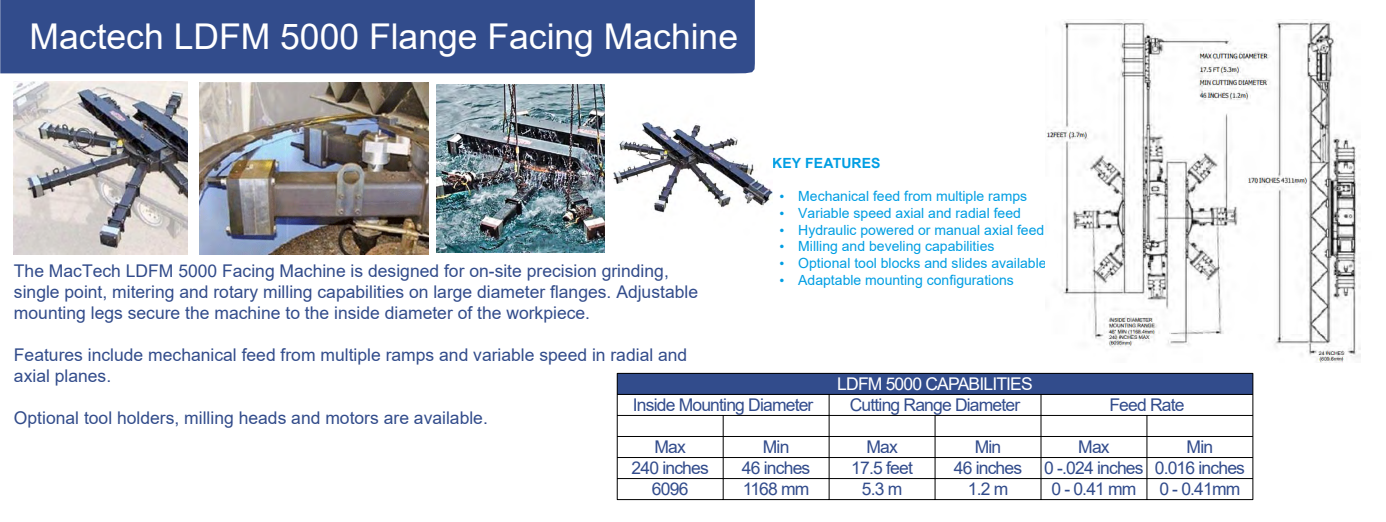
<style>
.page{position:relative;width:1386px;height:522px;background:#fff}
.page>*{position:absolute;margin:0;border:0;box-sizing:border-box;transform-origin:0 0}
.t1{font:35.52px "Arial";color:#fff}
.t2{font:17.5px/21px "Arial";color:#324c8b}
.t3{font:17.5px "Arial";letter-spacing:-.045em;color:#324c8c}
.t4{font:17.5px "Arial";letter-spacing:-.045em;color:#fff}
.t5{font:14px "Arial";color:#009ee3}
.t6{font:700 14px "Arial";letter-spacing:.01em;color:#009ee3}
.s1{font-family:"Times New Roman"}
</style>
<div class="page">
<div style="left:0;top:0;width:754px;height:73px;background:#324c8c"></div>
<img style="left:200px;top:82px;width:229px;height:172px">
<img style="left:436px;top:84px;width:168px;height:168px">
<img style="left:613px;top:120px;width:159px;height:93px">
<img style="left:1045px;top:19px;width:316px;height:343px">
<img style="left:14px;top:81px;width:173px;height:173px">
<div style="left:617px;top:373px;width:635px;height:21px;background:#324c8c"></div>
<hr style="left:617px;top:373px;width:1px;height:126px;background:#000">
<hr style="left:1252px;top:373px;width:1px;height:126px;background:#000">
<hr style="left:828px;top:394px;width:1px;height:105px;background:#000">
<hr style="left:1040px;top:394px;width:1px;height:105px;background:#000">
<hr style="left:723px;top:415px;width:1px;height:84px;background:#000">
<hr style="left:934px;top:415px;width:1px;height:84px;background:#000">
<hr style="left:1146px;top:415px;width:1px;height:84px;background:#000">
<hr style="left:617px;top:373px;width:635px;height:1px;background:#000">
<hr style="left:617px;top:394px;width:635px;height:1px;background:#000">
<hr style="left:617px;top:415px;width:635px;height:1px;background:#000">
<hr style="left:617px;top:436px;width:635px;height:1px;background:#000">
<hr style="left:617px;top:457px;width:635px;height:1px;background:#000">
<hr style="left:617px;top:478px;width:635px;height:1px;background:#000">
<hr style="left:617px;top:499px;width:635px;height:1px;background:#000">
<h1 class="t1" style="left:30px;top:23px;width:710px">Mactech LDFM 5000 Flange Facing Machine</h1>
<p class="t6" style="left:772px;top:157px;width:110px">KEY FEATURES</p>
<p class="t5" style="left:779px;top:190px;width:249px"><span class="s1">•</span> Mechanical feed from multiple ramps</p>
<p class="t5" style="left:779px;top:207px;width:243px"><span class="s1">•</span> Variable speed axial and radial feed</p>
<p class="t5" style="left:779px;top:224px;width:266px"><span class="s1">•</span> Hydraulic powered or manual axial feed</p>
<p class="t5" style="left:779px;top:241px;width:216px"><span class="s1">•</span> Milling and beveling capabilities</p>
<p class="t5" style="left:779px;top:258px;width:268px"><span class="s1">•</span> Optional tool blocks and slides available</p>
<p class="t5" style="left:779px;top:274px;width:236px"><span class="s1">•</span> Adaptable mounting configurations</p>
<p class="t2" style="left:14px;top:261px;width:685px">The MacTech LDFM 5000 Facing Machine is designed for on-site precision grinding, single point, mitering and rotary milling capabilities on large diameter flanges. Adjustable mounting legs secure the machine to the inside diameter of the workpiece.</p>
<p class="t2" style="left:14px;top:345px;width:675px">Features include mechanical feed from multiple ramps and variable speed in radial and axial planes.</p>
<p class="t2" style="left:14px;top:408px;width:475px">Optional tool holders, milling heads and motors are available.</p>
<p class="t4" style="left:837px;top:377px;width:197px">LDFM 5000 CAPABILITIES</p>
<p class="t3" style="left:633px;top:398px;width:182px">Inside Mounting Diameter</p>
<p class="t3" style="left:849px;top:398px;width:172px">Cutting Range Diameter</p>
<p class="t3" style="left:1109px;top:398px;width:77px">Feed Rate</p>
<p class="t3" style="left:654px;top:440px;width:33px">Max</p>
<p class="t3" style="left:762px;top:440px;width:28px">Min</p>
<p class="t3" style="left:866px;top:440px;width:33px">Max</p>
<p class="t3" style="left:974px;top:440px;width:28px">Min</p>
<p class="t3" style="left:1078px;top:440px;width:33px">Max</p>
<p class="t3" style="left:1186px;top:440px;width:28px">Min</p>
<p class="t3" style="left:631px;top:461px;width:79px">240 inches</p>
<p class="t3" style="left:742px;top:461px;width:70px">46 inches</p>
<p class="t3" style="left:851px;top:461px;width:63px">17.5 feet</p>
<p class="t3" style="left:953px;top:461px;width:70px">46 inches</p>
<p class="t3" style="left:1044px;top:461px;width:202px">0 -.024 inches 0.016 inches</p>
<p class="t3" style="left:652px;top:482px;width:38px">6096</p>
<p class="t3" style="left:742px;top:482px;width:68px">1168 mm</p>
<p class="t3" style="left:861px;top:482px;width:42px">5.3 m</p>
<p class="t3" style="left:967px;top:482px;width:42px">1.2 m</p>
<p class="t3" style="left:1051px;top:482px;width:87px">0 - 0.41 mm</p>
<p class="t3" style="left:1159px;top:482px;width:83px">0 - 0.41mm</p>
</div>
